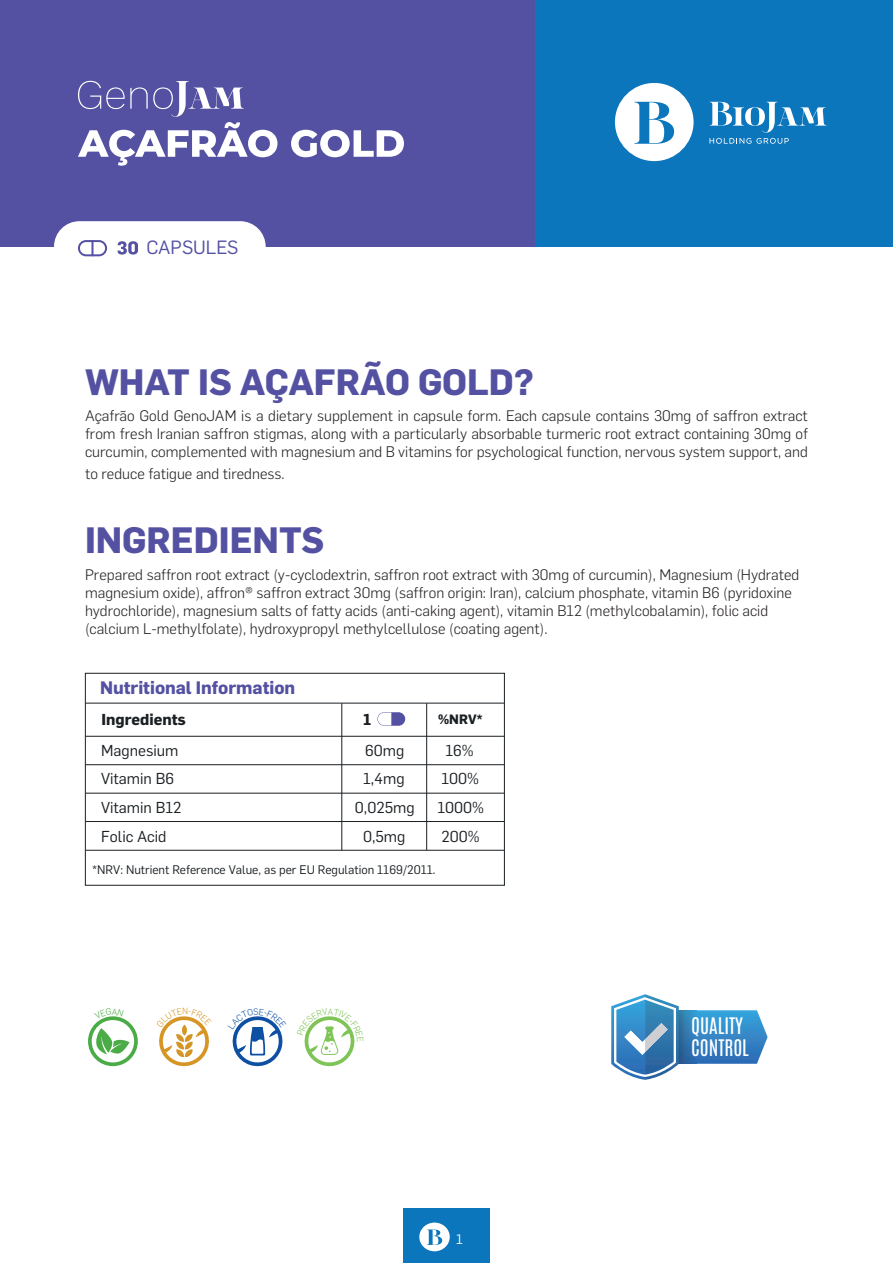
<style>
.page{position:relative;width:893px;height:1263px;background:#fff}
.page>*{position:absolute;margin:0;border:0;box-sizing:border-box;transform-origin:0 0}
.t1{font:700 36px "Flama";color:#5451a2}
.t2{font:19.35px/21.8px "Antonio";color:#fff}
.t3{font:18.75px "Flama";color:#5451a2}
.t4{font:700 17.7px "Flama";color:#5451a2}
.t5{font:15.6px/28.8px "Flama";color:#1a1f22;text-align:center}
.t6{font:700 15.6px "Flama";color:#1a1f22}
.t7{font:300 15px/18px "Flama";color:#231f20;text-align:justify}
.t8{font:13.5px "Flama";color:#fff}
.t9{font:700 13.35px "Flama";color:#1a1f22}
.t10{font:12.15px "Flama";color:#1a1f22}
</style>
<div class="page">
<div style="left:403px;top:1209px;width:87px;height:54px;background:#0c76bd"></div>
<svg style="left:419px;top:1222px;width:31px;height:29px"></svg>
<div style="left:0;top:0;width:536px;height:247px;background:#5451a2"></div>
<div style="left:54px;top:221px;width:212px;height:51px;background:#fff;border-radius:25px"></div>
<div style="left:536px;top:0;width:357px;height:247px;background:#0c76bd"></div>
<svg style="left:615px;top:83px;width:79px;height:78px"></svg>
<svg style="left:709px;top:102px;width:118px;height:42px"></svg>
<svg style="left:78px;top:240px;width:29px;height:16px"></svg>
<svg style="left:118px;top:241px;width:20px;height:14px"></svg>
<svg style="left:291px;top:130px;width:113px;height:27px"></svg>
<svg style="left:78px;top:81px;width:199px;height:85px"></svg>
<svg style="left:611px;top:994px;width:157px;height:86px"></svg>
<div style="left:85px;top:673px;width:420px;height:212px;border:1px solid #1a1f22"></div>
<hr style="left:85px;top:703px;width:419px;height:1px;background:#1a1f22">
<hr style="left:85px;top:736px;width:419px;height:1px;background:#1a1f22">
<hr style="left:85px;top:764px;width:419px;height:1px;background:#1a1f22">
<hr style="left:85px;top:793px;width:419px;height:1px;background:#1a1f22">
<hr style="left:85px;top:821px;width:419px;height:1px;background:#1a1f22">
<hr style="left:341px;top:703px;width:1px;height:147px;background:#1a1f22">
<hr style="left:426px;top:703px;width:1px;height:147px;background:#1a1f22">
<hr style="left:85px;top:850px;width:419px;height:1px;background:#1a1f22">
<svg style="left:377px;top:712px;width:28px;height:14px"></svg>
<svg style="left:88px;top:1016px;width:50px;height:50px"></svg>
<svg style="left:159px;top:1016px;width:50px;height:51px"></svg>
<svg style="left:232px;top:1016px;width:51px;height:51px"></svg>
<svg style="left:304px;top:1016px;width:51px;height:51px"></svg>
<p class="t3" style="left:147px;top:235px;width:93px">CAPSULES</p>
<p class="t1" style="left:85px;top:356px;width:450px">WHAT IS AÇAFRÃO GOLD?</p>
<p class="t7" style="left:85px;top:406px;width:724px">Açafrão Gold GenoJAM is a dietary supplement in capsule form. Each capsule contains 30mg of saffron extract from fresh Iranian saffron stigmas, along with a particularly absorbable turmeric root extract containing 30mg of curcumin, complemented with magnesium and B vitamins for psychological function, nervous system support, and</p>
<p class="t7" style="left:85px;top:464px;width:201px">to reduce fatigue and tiredness.</p>
<p class="t1" style="left:85px;top:514px;width:241px">INGREDIENTS</p>
<p class="t7" style="left:85px;top:565px;width:716px;text-align:left">Prepared saffron root extract (y-cyclodextrin, saffron root extract with 30mg of curcumin), Magnesium (Hydrated magnesium oxide), affron® saffron extract 30mg (saffron origin: Iran), calcium phosphate, vitamin B6 (pyridoxine hydrochloride), magnesium salts of fatty acids (anti-caking agent), vitamin B12 (methylcobalamin), folic acid (calcium L-methylfolate), hydroxypropyl methylcellulose (coating agent).</p>
<p class="t4" style="left:100px;top:675px;width:197px">Nutritional Information</p>
<p class="t6" style="left:101px;top:708px;width:86px">Ingredients</p>
<p class="t9" style="left:438px;top:710px;width:46px">%NRV*</p>
<p class="t5" style="left:101px;top:735px;width:82px;text-align:left">Magnesium<br>Vitamin B6<br>Vitamin B12<br>Folic Acid</p>
<p class="t5" style="left:355px;top:735px;width:61px">60mg<br>1,4mg<br>0,025mg<br>0,5mg</p>
<p class="t5" style="left:437px;top:735px;width:48px">16%<br>100%<br>1000%<br>200%</p>
<p class="t10" style="left:92px;top:861px;width:345px">*NRV: Nutrient Reference Value, as per EU Regulation 1169/2011.</p>
<p class="t6" style="left:363px;top:708px;width:10px">1</p>
<p class="t8" style="left:456px;top:1230px;width:8px">1</p>
<p class="t2" style="left:691px;top:1015px;width:59px">QUALITY<br>CONTROL</p>
</div>
